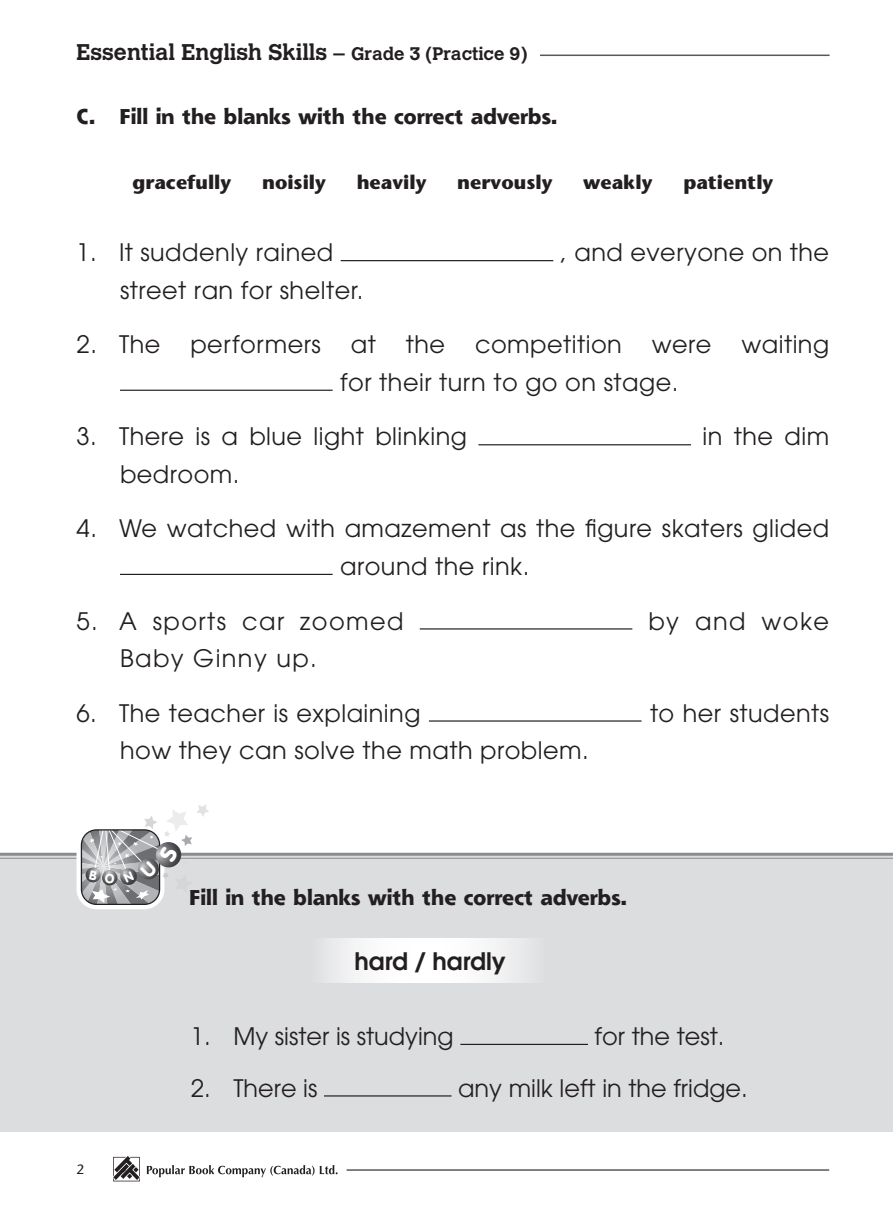
<style>
.page{position:relative;width:893px;height:1217px;background:#fff}
.page>*{position:absolute;margin:0;border:0;box-sizing:border-box;transform-origin:0 0}
.t1{font:24px/37.5px "Avant Garde";letter-spacing:.02em;color:#231f20}
.t2{font:24px "Avant Garde";color:#231f20}
.t3{font:24px "Avant Garde";letter-spacing:.06em;color:#231f20}
.t4{font:600 24px "Avant Garde";color:#231f20}
.t5{font:700 22.5px "Calvert";color:#231f20}
.t6{font:800 21px "Shannon";color:#231f20}
.t7{font:700 19.5px "Stone Sans";color:#231f20}
.t8{font:13.5px "Stone Sans";color:#231f20}
.s1{font-size:18px}
</style>
<div class="page">
<hr style="left:77px;top:55px;width:753px;height:1px;background:#57585a">
<hr style="left:347px;top:1168px;width:482px;height:2px;background:#57585a">
<svg style="left:113px;top:1156px;width:27px;height:25px"></svg>
<svg style="left:147px;top:1165px;width:191px;height:11px"></svg>
<div style="left:69px;top:33px;width:471px;height:37px;background:#fff"></div>
<div style="left:0;top:852px;width:893px;height:279px;background:#dcdddf"></div>
<hr style="left:0;top:852px;width:893px;height:3px;background:#8a8c8f">
<hr style="left:0;top:857px;width:893px;height:1px;background:#8a8c8f">
<svg style="left:77px;top:824px;width:87px;height:85px"></svg>
<svg style="left:328px;top:938px;width:198px;height:44px;background:#f7f7f7"></svg>
<hr style="left:460px;top:1043px;width:128px;height:1px;background:#231f20">
<hr style="left:324px;top:1095px;width:128px;height:1px;background:#231f20">
<hr style="left:341px;top:260px;width:212px;height:1px;background:#231f20">
<hr style="left:120px;top:389px;width:213px;height:2px;background:#231f20">
<hr style="left:478px;top:444px;width:213px;height:1px;background:#231f20">
<hr style="left:120px;top:573px;width:213px;height:2px;background:#231f20">
<hr style="left:420px;top:628px;width:212px;height:1px;background:#231f20">
<hr style="left:429px;top:720px;width:212px;height:1px;background:#231f20">
<svg style="left:81px;top:805px;width:128px;height:99px"></svg>
<p class="t5" style="left:76px;top:37px;width:452px">Essential English Skills – <span class="s1">Grade 3 (Practice 9)</span></p>
<p class="t6" style="left:77px;top:103px;width:483px">C. Fill in the blanks with the correct adverbs.</p>
<p class="t7" style="left:132px;top:171px;width:100px">gracefully</p>
<p class="t7" style="left:262px;top:171px;width:65px">noisily</p>
<p class="t7" style="left:357px;top:171px;width:71px">heavily</p>
<p class="t7" style="left:457px;top:171px;width:97px">nervously</p>
<p class="t7" style="left:583px;top:171px;width:71px">weakly</p>
<p class="t7" style="left:683px;top:171px;width:92px">patiently</p>
<p class="t1" style="left:77px;top:233px;width:258px">1. It suddenly rained</p>
<p class="t1" style="left:561px;top:233px;width:270px">, and everyone on the</p>
<p class="t1" style="left:120px;top:271px;width:245px">street ran for shelter.</p>
<p class="t1" style="left:340px;top:325px;width:490px;text-indent:-264px">2. The performers at the competition were waiting for their turn to go on stage.</p>
<p class="t1" style="left:77px;top:418px;width:392px">3. There is a blue light blinking</p>
<p class="t1" style="left:702px;top:418px;width:128px">in the dim</p>
<p class="t1" style="left:120px;top:455px;width:121px">bedroom.</p>
<p class="t1" style="left:340px;top:509px;width:490px;text-indent:-264px">4. We watched with amazement as the figure skaters glided around the rink.</p>
<p class="t3" style="left:77px;top:606px;width:329px">5. A sports car zoomed</p>
<p class="t3" style="left:648px;top:606px;width:182px">by and woke</p>
<p class="t3" style="left:120px;top:644px;width:198px">Baby Ginny up.</p>
<p class="t1" style="left:77px;top:694px;width:345px">6. The teacher is explaining</p>
<p class="t1" style="left:650px;top:694px;width:181px">to her students</p>
<p class="t1" style="left:120px;top:731px;width:470px">how they can solve the math problem.</p>
<p class="t6" style="left:189px;top:883px;width:440px">Fill in the blanks with the correct adverbs.</p>
<p class="t4" style="left:354px;top:944px;width:153px">hard / hardly</p>
<p class="t8" style="left:77px;top:1161px;width:9px">2</p>
<p class="t2" style="left:191px;top:1021px;width:264px">1. My sister is studying</p>
<p class="t2" style="left:595px;top:1021px;width:131px">for the test.</p>
<p class="t1" style="left:191px;top:1068px;width:128px">2. There is</p>
<p class="t2" style="left:458px;top:1073px;width:291px">any milk left in the fridge.</p>
</div>
